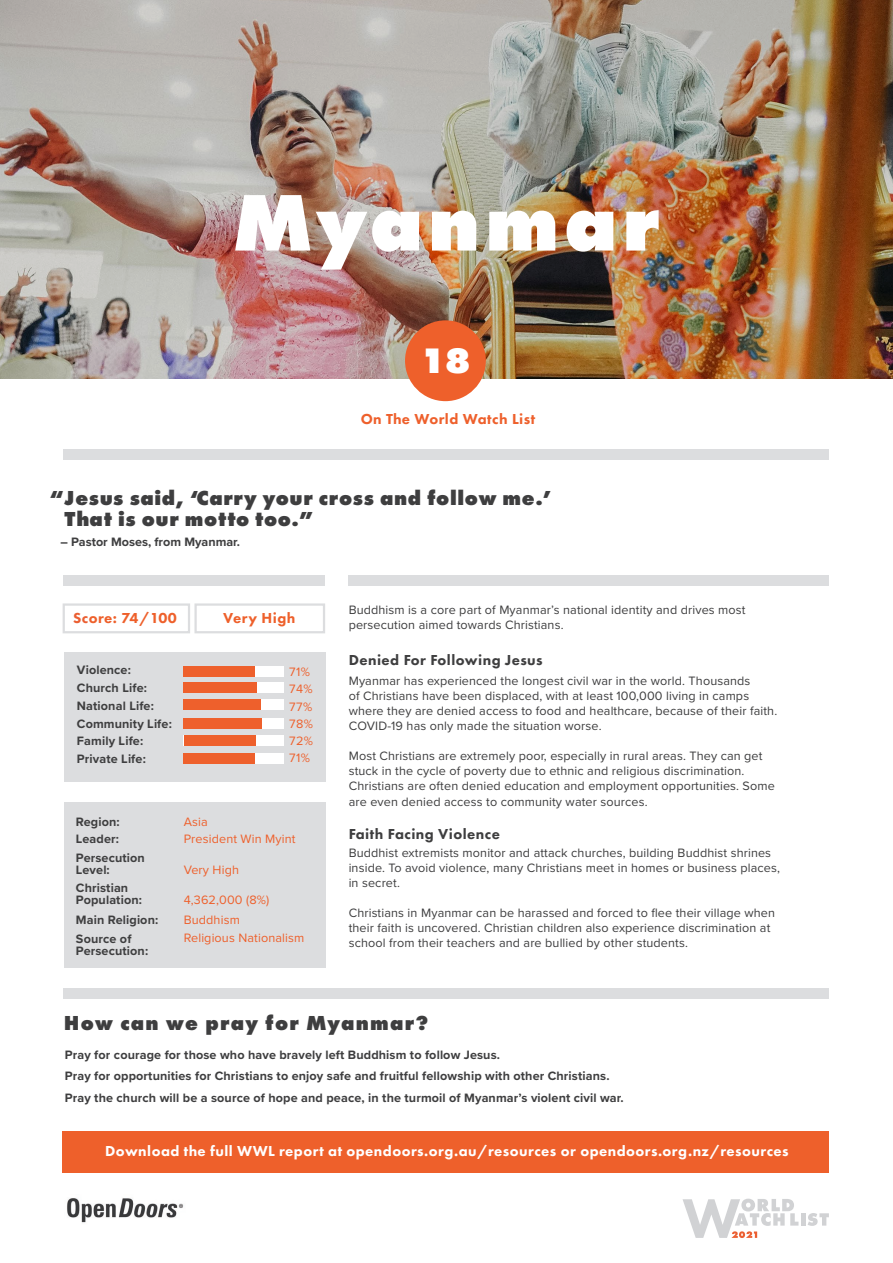
<style>
.page{position:relative;width:893px;height:1263px;background:#fff}
.page>*{position:absolute;margin:0;border:0;box-sizing:border-box;transform-origin:0 0}
.t1{font:800 83.1px "Futura PT";letter-spacing:.06em;color:#fff}
.t2{font:800 36.75px "Futura PT";color:#fff}
.t3{font:800 21px/21px "Futura PT";letter-spacing:.03em;color:#3e3e3f}
.t4{font:800 21px "Futura PT";letter-spacing:.06em;color:#3e3e3f}
.t5{font:800 15px "Futura PT";letter-spacing:.03em;color:#fff}
.t6{font:800 15px "Futura PT";letter-spacing:.03em;color:#3e3e3f}
.t7{font:800 15px "Futura PT";letter-spacing:.03em;color:#ee602b}
.t8{font:800 15px "Futura PT";letter-spacing:.03em;color:#ee602c}
.t9{font:12.6px/15.1px "Proxima Nova";letter-spacing:.01em;color:#3e3e3f}
.t10{font:700 12.6px/12px "Proxima Nova";letter-spacing:.01em;color:#3e3e3f}
.t11{font:12.6px "Proxima Nova";letter-spacing:.01em;color:#ee602c}
.s1{color:#eb5f32}
</style>
<div class="page">
<hr style="left:801px;top:1213px;width:4px;height:12px;background:#d1d2d4">
<svg style="left:808px;top:1213px;width:21px;height:13px"></svg>
<svg style="left:683px;top:1199px;width:115px;height:39px"></svg>
<img style="left:0;top:0;width:893px;height:378px">
<div style="left:64px;top:575px;width:261px;height:10px;background:#dcdddf"></div>
<div style="left:349px;top:575px;width:480px;height:10px;background:#dcdddf"></div>
<div style="left:64px;top:988px;width:765px;height:10px;background:#dcdddf"></div>
<div style="left:64px;top:449px;width:765px;height:11px;background:#dcdddf"></div>
<div style="left:64px;top:652px;width:261px;height:129px;background:#dcdddf"></div>
<div style="left:63px;top:603px;width:127px;height:30px;border:2px solid #dcdddf"></div>
<div style="left:194px;top:603px;width:131px;height:30px;border:2px solid #dcdddf"></div>
<svg style="left:184px;top:666px;width:100px;height:10px"></svg>
<svg style="left:184px;top:682px;width:100px;height:10px"></svg>
<svg style="left:184px;top:700px;width:100px;height:10px"></svg>
<svg style="left:184px;top:718px;width:100px;height:10px"></svg>
<svg style="left:184px;top:735px;width:100px;height:10px"></svg>
<svg style="left:184px;top:753px;width:100px;height:10px"></svg>
<div style="left:62px;top:1131px;width:767px;height:41px;background:#ee602b"></div>
<div style="left:405px;top:320px;width:81px;height:81px;background:#ee602b;border-radius:50%"></div>
<img style="left:67px;top:1198px;width:117px;height:25px">
<div style="left:64px;top:802px;width:262px;height:165px;background:#dcdddf"></div>
<p class="t1" style="left:232px;top:170px;width:429px">Myanmar</p>
<p class="t2" style="left:420px;top:337px;width:52px">18</p>
<p class="t8" style="left:361px;top:410px;width:176px">On The World Watch List</p>
<p class="t3" style="left:64px;top:487px;width:489px;text-indent:-15px">“Jesus said, ‘Carry your cross and follow me.’<br>That is our motto too.”</p>
<p class="t10" style="left:61px;top:535px;width:181px">– Pastor Moses, from Myanmar.</p>
<p class="t7" style="left:73px;top:609px;width:105px"><span class="s1">Sc</span>ore: 74/100</p>
<p class="t7" style="left:223px;top:609px;width:74px">Very High</p>
<p class="t10" style="left:77px;top:664px;width:55px">Violence:</p>
<p class="t10" style="left:77px;top:682px;width:72px">Church Life:</p>
<p class="t10" style="left:77px;top:699px;width:78px">National Life:</p>
<p class="t10" style="left:77px;top:717px;width:96px">Community Life:</p>
<p class="t10" style="left:77px;top:735px;width:68px">Family Life:</p>
<p class="t10" style="left:77px;top:752px;width:70px">Private Life:</p>
<p class="t11" style="left:289px;top:662px;width:22px">71%</p>
<p class="t11" style="left:289px;top:680px;width:25px">74%</p>
<p class="t11" style="left:289px;top:697px;width:24px">77%</p>
<p class="t11" style="left:289px;top:714px;width:25px">78%</p>
<p class="t11" style="left:289px;top:731px;width:25px">72%</p>
<p class="t11" style="left:289px;top:749px;width:22px">71%</p>
<p class="t10" style="left:76px;top:815px;width:45px">Region:</p>
<p class="t11" style="left:184px;top:812px;width:26px">Asia</p>
<p class="t11" style="left:184px;top:830px;width:113px">President Win Myint</p>
<p class="t11" style="left:184px;top:860px;width:57px">Very High</p>
<p class="t11" style="left:184px;top:890px;width:87px">4,362,000 (8%)</p>
<p class="t11" style="left:184px;top:911px;width:58px">Buddhism</p>
<p class="t11" style="left:184px;top:928px;width:122px">Religious Nationalism</p>
<p class="t10" style="left:76px;top:833px;width:45px">Leader:</p>
<p class="t10" style="left:76px;top:851px;width:70px">Persecution<br>Level:</p>
<p class="t10" style="left:76px;top:881px;width:67px">Christian<br>Population:</p>
<p class="t10" style="left:76px;top:914px;width:84px">Main Religion:</p>
<p class="t10" style="left:76px;top:932px;width:57px">Source of</p>
<p class="t10" style="left:76px;top:945px;width:74px">Persecution:</p>
<p class="t9" style="left:349px;top:602px;width:398px">Buddhism is a core part of Myanmar’s national identity and drives most persecution aimed towards Christians.</p>
<p class="t6" style="left:349px;top:651px;width:196px">Denied For Following Jesus</p>
<p class="t9" style="left:349px;top:672px;width:430px">Myanmar has experienced the longest civil war in the world. Thousands<br>of Christians have been displaced, with at least 100,000 living in camps where they are denied access to food and healthcare, because of their faith.<br>COVID-19 has only made the situation worse.</p>
<p class="t9" style="left:349px;top:748px;width:428px">Most Christians are extremely poor, especially in rural areas. They can get stuck in the cycle of poverty due to ethnic and religious discrimination.<br>Christians are often denied education and employment opportunities. Some are even denied access to community water sources.</p>
<p class="t6" style="left:349px;top:824px;width:153px">Faith Facing Violence</p>
<p class="t9" style="left:349px;top:844px;width:433px">Buddhist extremists monitor and attack churches, building Buddhist shrines inside. To avoid violence, many Christians meet in homes or business places, in secret.</p>
<p class="t9" style="left:349px;top:905px;width:428px">Christians in Myanmar can be harassed and forced to flee their village when their faith is uncovered. Christian children also experience discrimination at school from their teachers and are bullied by other students.</p>
<p class="t4" style="left:64px;top:1010px;width:366px">How can we pray for Myanmar?</p>
<p class="t10" style="left:65px;top:1048px;width:437px">Pray for courage for those who have bravely left Buddhism to follow Jesus.</p>
<p class="t10" style="left:65px;top:1069px;width:546px">Pray for opportunities for Christians to enjoy safe and fruitful fellowship with other Christians.</p>
<p class="t10" style="left:65px;top:1091px;width:560px">Pray the church will be a source of hope and peace, in the turmoil of Myanmar’s violent civil war.</p>
<p class="t5" style="left:105px;top:1142px;width:685px">Download the full WWL report at opendoors.org.au/resources or opendoors.org.nz/resources</p>
</div>
